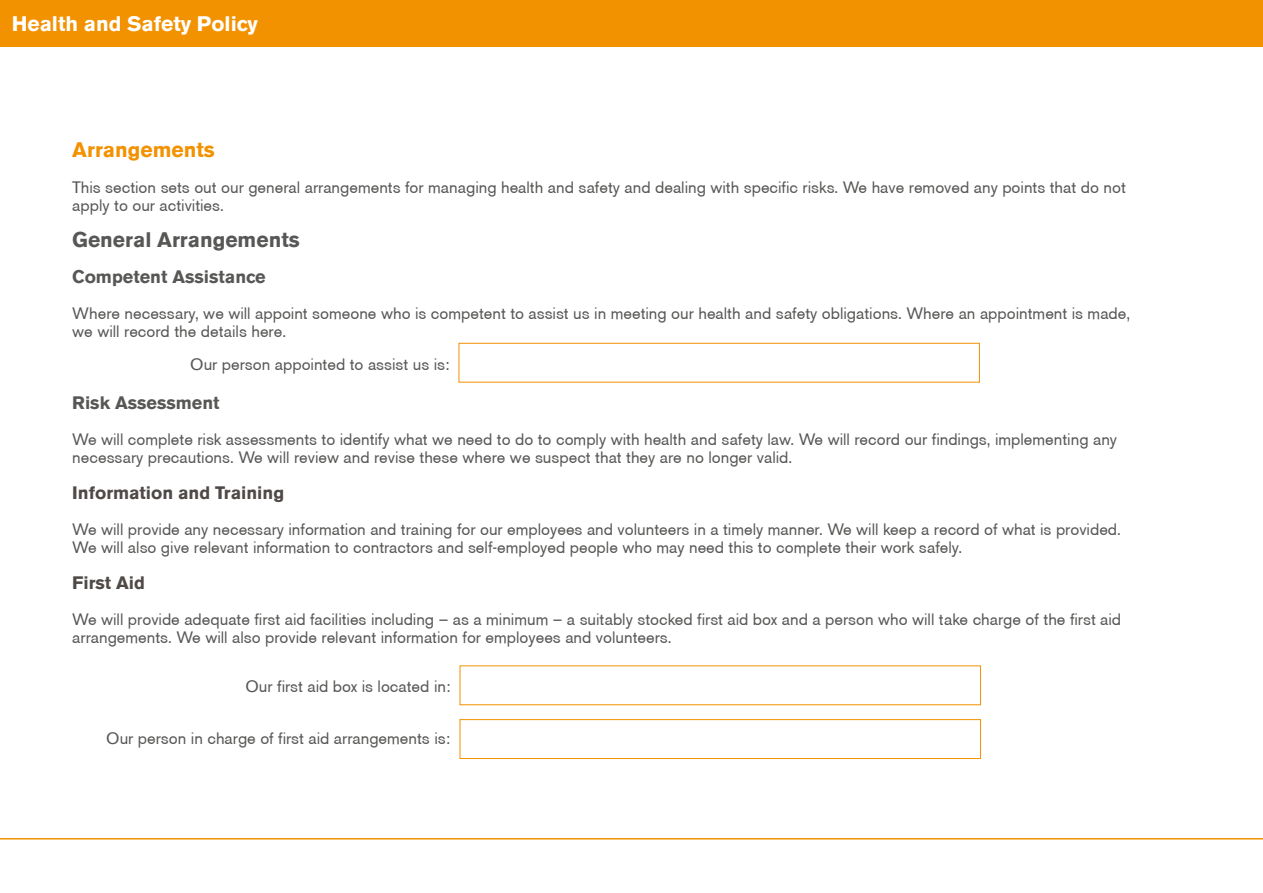
<style>
.page{position:relative;width:1263px;height:893px;background:#fff}
.page>*{position:absolute;margin:0;border:0;box-sizing:border-box;transform-origin:0 0}
.t1{font:700 21px "Berthold Akzidenz Grotesk BE";color:#fff}
.t2{font:700 21px "Berthold Akzidenz Grotesk BE";color:#575756}
.t3{font:700 21px "Berthold Akzidenz Grotesk BE";color:#f39200}
.t4{font:700 18px "Berthold Akzidenz Grotesk BE";color:#575756}
.t5{font:700 18px "Berthold Akzidenz Grotesk BE";color:#4f4a47}
.t6{font:16.5px/18px "Berthold Akzidenz Grotesk BE";color:#575756}
</style>
<div class="page">
<div style="left:460px;top:719px;width:521px;height:40px;border:1px solid #f39200"></div>
<div style="left:0;top:0;width:1263px;height:47px;background:#f39200"></div>
<div style="left:459px;top:343px;width:521px;height:40px;border:1px solid #f39200"></div>
<hr style="left:0;top:838px;width:1263px;height:1px;background:#f39200">
<p class="t1" style="left:12px;top:11px;width:248px">Health and Safety Policy</p>
<p class="t3" style="left:72px;top:138px;width:144px">Arrangements</p>
<p class="t6" style="left:72px;top:178px;width:1055px">This section sets out our general arrangements for managing health and safety and dealing with specific risks. We have removed any points that do not apply to our activities.</p>
<p class="t2" style="left:72px;top:228px;width:229px">General Arrangements</p>
<p class="t4" style="left:72px;top:267px;width:195px">Competent Assistance</p>
<p class="t6" style="left:72px;top:304px;width:1059px">Where necessary, we will appoint someone who is competent to assist us in meeting our health and safety obligations. Where an appointment is made, we will record the details here.</p>
<p class="t6" style="left:190px;top:355px;width:261px">Our person appointed to assist us is:</p>
<p class="t4" style="left:72px;top:393px;width:149px">Risk Assessment</p>
<p class="t6" style="left:72px;top:430px;width:1046px">We will complete risk assessments to identify what we need to do to comply with health and safety law. We will record our findings, implementing any necessary precautions. We will review and revise these where we suspect that they are no longer valid.</p>
<p class="t5" style="left:72px;top:483px;width:213px">Information and Training</p>
<p class="t6" style="left:72px;top:520px;width:1050px">We will provide any necessary information and training for our employees and volunteers in a timely manner. We will keep a record of what is provided.<br>We will also give relevant information to contractors and self-employed people who may need this to complete their work safely.</p>
<p class="t5" style="left:72px;top:573px;width:74px">First Aid</p>
<p class="t6" style="left:72px;top:610px;width:1050px">We will provide adequate first aid facilities including – as a minimum – a suitably stocked first aid box and a person who will take charge of the first aid arrangements. We will also provide relevant information for employees and volunteers.</p>
<p class="t6" style="left:246px;top:677px;width:206px">Our first aid box is located in:</p>
<p class="t6" style="left:106px;top:729px;width:345px">Our person in charge of first aid arrangements is:</p>
</div>
